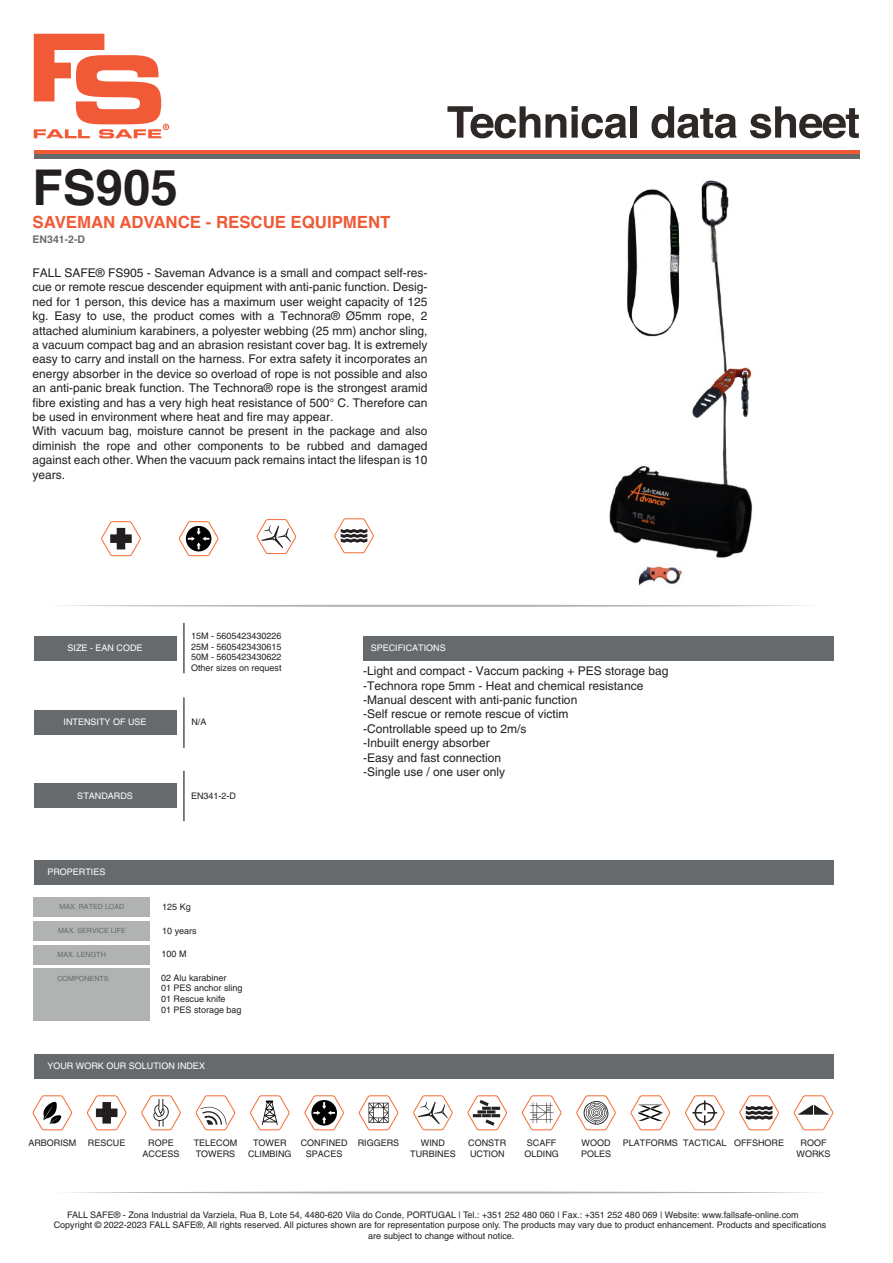
<style>
.page{position:relative;width:893px;height:1263px;background:#fff}
.page>*{position:absolute;margin:0;border:0;box-sizing:border-box;transform-origin:0 0}
.t1{font:700 49.35px "Helvetica";color:#231f20}
.t2{font:700 16.8px "Helvetica";color:#f05a36}
.t3{font:12px/14.4px "Helvetica";color:#231f20}
.t4{font:700 10.5px "Helvetica";color:#676a6c}
.t5{font:9px/10.8px "Helvetica";color:#231f20;text-align:center}
.t6{font:9px "Helvetica";color:#fff}
.t7{font:7.2px "Helvetica";color:#676a6c}
</style>
<div class="page">
<div style="left:34px;top:150px;width:825px;height:5px;background:#f05a36"></div>
<hr style="left:34px;top:155px;width:825px;height:4px;background:#676a6c">
<svg style="left:59px;top:604px;width:749px;height:3px"></svg>
<svg style="left:67px;top:1191px;width:749px;height:3px"></svg>
<div style="left:34px;top:636px;width:142px;height:24px;background:#676a6c"></div>
<div style="left:363px;top:636px;width:470px;height:24px;background:#676a6c"></div>
<hr style="left:184px;top:623px;width:1px;height:50px;background:#000001">
<div style="left:34px;top:710px;width:142px;height:25px;background:#676a6c"></div>
<hr style="left:184px;top:697px;width:1px;height:51px;background:#000001">
<div style="left:34px;top:784px;width:142px;height:24px;background:#676a6c"></div>
<div style="left:34px;top:897px;width:116px;height:20px;background:#b1b3b3"></div>
<div style="left:34px;top:921px;width:116px;height:20px;background:#b1b3b3"></div>
<div style="left:34px;top:861px;width:799px;height:24px;background:#676a6c"></div>
<hr style="left:184px;top:771px;width:1px;height:50px;background:#000001">
<svg style="left:34px;top:34px;width:135px;height:104px"></svg>
<svg style="left:447px;top:106px;width:119px;height:32px"></svg>
<svg style="left:572px;top:106px;width:55px;height:32px"></svg>
<div style="left:630px;top:106px;width:6px;height:32px;background:#2e2926"></div>
<svg style="left:651px;top:106px;width:86px;height:32px"></svg>
<svg style="left:750px;top:106px;width:109px;height:32px"></svg>
<div style="left:34px;top:1054px;width:799px;height:24px;background:#676a6c"></div>
<div style="left:33px;top:945px;width:117px;height:20px;background:#b1b3b3"></div>
<div style="left:33px;top:968px;width:117px;height:53px;background:#b1b3b3"></div>
<svg style="left:467px;top:1095px;width:40px;height:35px"></svg>
<svg style="left:685px;top:1095px;width:40px;height:35px"></svg>
<svg style="left:739px;top:1095px;width:40px;height:35px"></svg>
<svg style="left:630px;top:1095px;width:40px;height:35px"></svg>
<svg style="left:141px;top:1095px;width:40px;height:35px"></svg>
<svg style="left:359px;top:1095px;width:39px;height:35px"></svg>
<svg style="left:87px;top:1095px;width:40px;height:35px"></svg>
<svg style="left:304px;top:1095px;width:40px;height:35px"></svg>
<svg style="left:196px;top:1095px;width:39px;height:35px"></svg>
<svg style="left:32px;top:1095px;width:40px;height:35px"></svg>
<svg style="left:250px;top:1095px;width:40px;height:35px"></svg>
<svg style="left:794px;top:1095px;width:39px;height:35px"></svg>
<svg style="left:413px;top:1095px;width:40px;height:35px"></svg>
<svg style="left:334px;top:518px;width:40px;height:35px"></svg>
<svg style="left:101px;top:521px;width:40px;height:35px"></svg>
<svg style="left:179px;top:521px;width:40px;height:35px"></svg>
<svg style="left:256px;top:519px;width:40px;height:35px"></svg>
<svg style="left:522px;top:1095px;width:40px;height:35px"></svg>
<svg style="left:576px;top:1095px;width:40px;height:35px"></svg>
<img style="left:609px;top:180px;width:144px;height:406px">
<h1 class="t1" style="left:33px;top:148px;width:147px">FS905</h1>
<h2 class="t2" style="left:33px;top:208px;width:359px">SAVEMAN ADVANCE - RESCUE EQUIPMENT</h2>
<p class="t4" style="left:33px;top:231px;width:54px">EN341-2-D</p>
<p class="t3" style="left:33px;top:266px;width:396px">FALL SAFE® FS905 - Saveman Advance is a small and compact self-res&shy;cue or remote rescue descender equipment with anti-panic function. Desig&shy;ned for 1 person, this device has a maximum user weight capacity of 125 kg. Easy to use, the product comes with a Technora® Ø5mm rope, 2 attached aluminium karabiners, a polyester webbing (25 mm) anchor sling, a vacuum compact bag and an abrasion resistant cover bag. It is extremely easy to carry and install on the harness. For extra safety it incorporates an energy absorber in the device so overload of rope is not possible and also an anti-panic break function. The Technora® rope is the strongest aramid fibre existing and has a very high heat resistance of 500° C. Therefore can be used in environment where heat and fire may appear.<br>With vacuum bag, moisture cannot be present in the package and also diminish the rope and other components to be rubbed and damaged against each other. When the vacuum pack remains intact the lifespan is 10 years.</p>
<p class="t5" style="left:191px;top:630px;width:92px">15M - 5605423430226</p>
<p class="t6" style="left:68px;top:643px;width:77px">SIZE - EAN CODE</p>
<p class="t5" style="left:191px;top:641px;width:92px;text-align:justify">25M - 5605423430615<br>50M - 5605423430622<br>Other sizes on request</p>
<p class="t6" style="left:64px;top:717px;width:85px">INTENSITY OF USE</p>
<p class="t6" style="left:77px;top:790px;width:57px">STANDARDS</p>
<p class="t5" style="left:191px;top:717px;width:17px">N/A</p>
<p class="t5" style="left:191px;top:790px;width:47px">EN341-2-D</p>
<p class="t6" style="left:47px;top:867px;width:60px">PROPERTIES</p>
<p class="t7" style="left:59px;top:903px;width:66px">MAX. RATED LOAD</p>
<p class="t7" style="left:58px;top:926px;width:69px">MAX. SERVICE LIFE</p>
<p class="t7" style="left:57px;top:950px;width:50px">MAX. LENGTH</p>
<p class="t7" style="left:57px;top:974px;width:53px">COMPONENTS</p>
<p class="t5" style="left:162px;top:901px;width:30px">125 Kg</p>
<p class="t5" style="left:162px;top:925px;width:36px">10 years</p>
<p class="t5" style="left:162px;top:949px;width:27px">100 M</p>
<p class="t5" style="left:161px;top:972px;width:83px;text-align:left">02 Alu karabiner<br>01 PES anchor sling<br>01 Rescue knife<br>01 PES storage bag</p>
<p class="t6" style="left:47px;top:1060px;width:159px">YOUR WORK OUR SOLUTION INDEX</p>
<p class="t6" style="left:371px;top:643px;width:77px">SPECIFICATIONS</p>
<p class="t3" style="left:363px;top:664px;width:307px">-Light and compact - Vaccum packing + PES storage bag -Technora rope 5mm - Heat and chemical resistance -Manual descent with anti-panic function<br>-Self rescue or remote rescue of victim<br>-Controllable speed up to 2m/s<br>-Inbuilt energy absorber<br>-Easy and fast connection<br>-Single use / one user only</p>
<p class="t5" style="left:28px;top:1137px;width:50px">ARBORISM</p>
<p class="t5" style="left:88px;top:1137px;width:39px">RESCUE</p>
<p class="t5" style="left:143px;top:1137px;width:39px">ROPE<br>ACCESS</p>
<p class="t5" style="left:194px;top:1137px;width:45px;text-align:left">TELECOM<br>TOWERS</p>
<p class="t5" style="left:248px;top:1137px;width:45px">TOWER<br>CLIMBING</p>
<p class="t5" style="left:301px;top:1137px;width:48px">CONFINED<br>SPACES</p>
<p class="t5" style="left:358px;top:1137px;width:43px">RIGGERS</p>
<p class="t5" style="left:410px;top:1137px;width:47px">WIND<br>TURBINES</p>
<p class="t5" style="left:468px;top:1137px;width:39px;text-align:left">CONSTR<br>UCTION</p>
<p class="t5" style="left:524px;top:1137px;width:36px;text-align:left">SCAFF<br>OLDING</p>
<p class="t5" style="left:581px;top:1137px;width:32px;text-align:left">WOOD<br>POLES</p>
<p class="t5" style="left:623px;top:1137px;width:163px">PLATFORMS TACTICAL OFFSHORE</p>
<p class="t5" style="left:796px;top:1137px;width:36px">ROOF<br>WORKS</p>
<p class="t5" style="left:67px;top:1209px;width:733px">FALL SAFE® - Zona Industrial da Varziela, Rua B, Lote 54, 4480-620 Vila do Conde, PORTUGAL | Tel.: +351 252 480 060 | Fax.: +351 252 480 069 | Website: www.fallsafe-online.com</p>
<p class="t5" style="left:54px;top:1220px;width:774px">Copyright © 2022-2023 FALL SAFE®, All rights reserved. All pictures shown are for representation purpose only. The products may vary due to product enhancement. Products and specifications</p>
<p class="t5" style="left:368px;top:1231px;width:148px">are subject to change without notice.</p>
</div>
